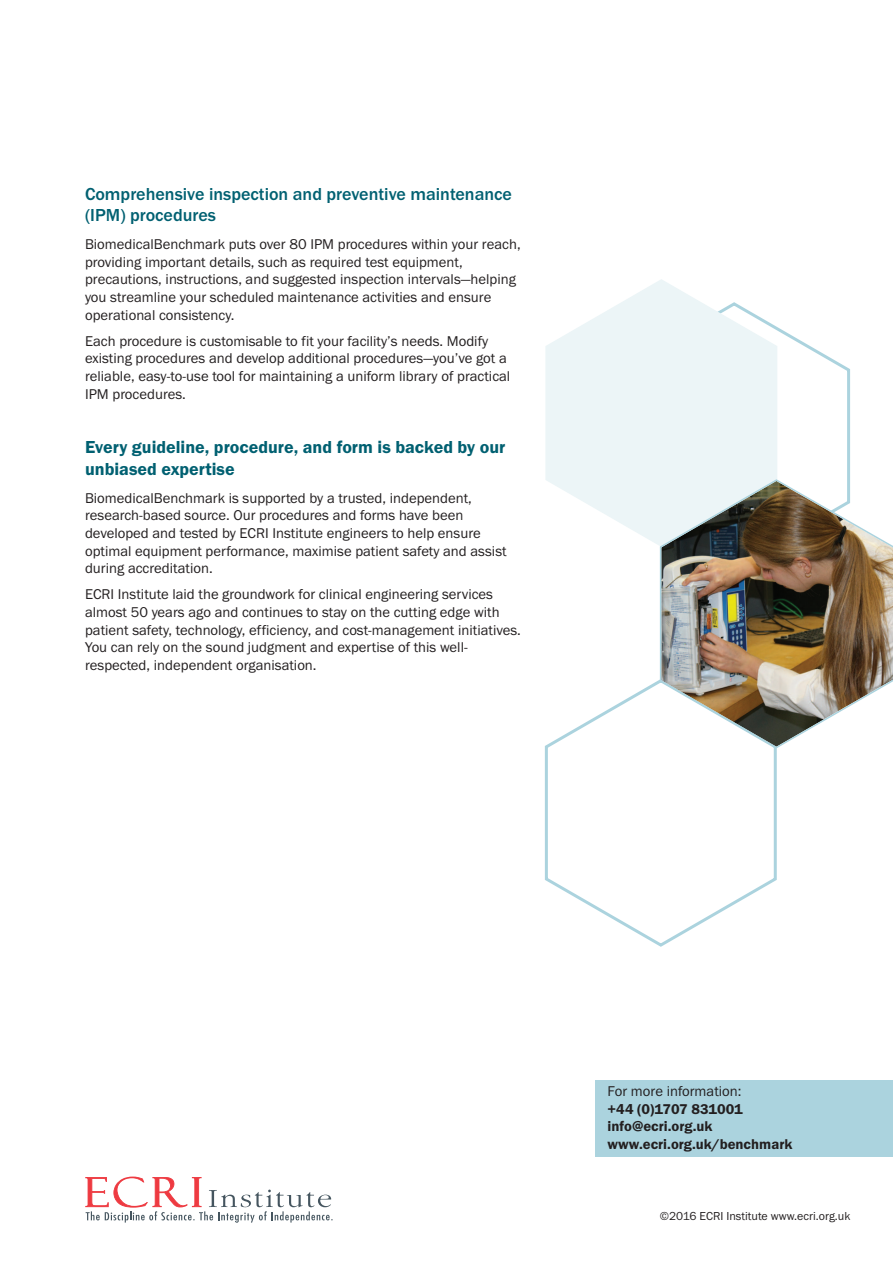
<style>
.page{position:relative;width:893px;height:1263px;background:#fff}
.page>*{position:absolute;margin:0;border:0;box-sizing:border-box;transform-origin:0 0}
.t1{font:500 18px/21.6px "Franklin Gothic";color:#006071}
.t2{font:600 18px/21.6px "Franklin Gothic";color:#006071}
.t3{font:14.7px/17.7px "Franklin Gothic";color:#231f20}
.t4{font:600 14.7px/17.7px "Franklin Gothic";color:#231f20}
.t5{font:12px "Franklin Gothic";color:#231f20}
</style>
<div class="page">
<svg style="left:545px;top:679px;width:232px;height:268px"></svg>
<svg style="left:659px;top:327px;width:191px;height:243px"></svg>
<svg style="left:545px;top:279px;width:232px;height:268px;fill:#ecf5f7"></svg>
<div style="left:595px;top:1080px;width:298px;height:77px;background:#abd3de"></div>
<svg style="left:85px;top:1176px;width:248px;height:47px"></svg>
<img style="left:660px;top:479px;width:233px;height:269px">
<p class="t1" style="left:85px;top:183px;width:428px">Comprehensive inspection and preventive maintenance (IPM) procedures</p>
<p class="t3" style="left:85px;top:235px;width:437px">BiomedicalBenchmark puts over 80 IPM procedures within your reach, providing important details, such as required test equipment, precautions, instructions, and suggested inspection intervals—helping you streamline your scheduled maintenance activities and ensure operational consistency.</p>
<p class="t3" style="left:85px;top:332px;width:427px">Each procedure is customisable to fit your facility’s needs. Modify existing procedures and develop additional procedures—you’ve got a reliable, easy-to-use tool for maintaining a uniform library of practical IPM procedures.</p>
<p class="t2" style="left:85px;top:436px;width:422px">Every guideline, procedure, and form is backed by our unbiased expertise</p>
<p class="t3" style="left:85px;top:489px;width:423px">BiomedicalBenchmark is supported by a trusted, independent, research-based source. Our procedures and forms have been developed and tested by ECRI Institute engineers to help ensure optimal equipment performance, maximise patient safety and assist during accreditation.</p>
<p class="t3" style="left:85px;top:585px;width:437px">ECRI Institute laid the groundwork for clinical engineering services almost 50 years ago and continues to stay on the cutting edge with patient safety, technology, efficiency, and cost-management initiatives.<br>You can rely on the sound judgment and expertise of this well&shy;respected, independent organisation.</p>
<p class="t3" style="left:608px;top:1082px;width:135px">For more information:</p>
<p class="t4" style="left:608px;top:1100px;width:186px">+44 (0)1707 831001 info@ecri.org.uk www.ecri.org.uk/benchmark</p>
<p class="t5" style="left:660px;top:1209px;width:192px">©2016 ECRI Institute www.ecri.org.uk</p>
</div>
